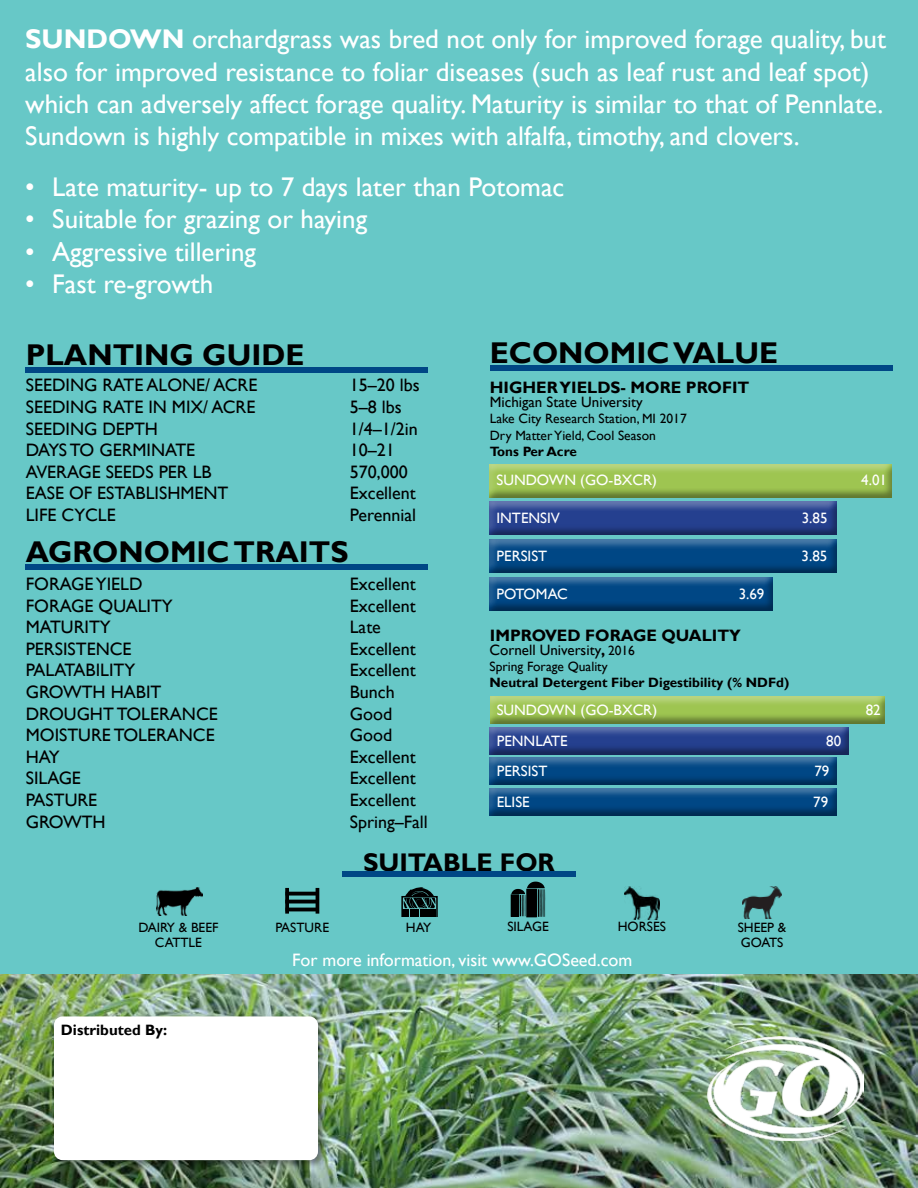
<style>
.page{position:relative;width:918px;height:1188px;background:#fff}
.page>*{position:absolute;margin:0;border:0;box-sizing:border-box;transform-origin:0 0}
.t1{font:700 30px "Gill Sans";color:#000}
.t2{font:27px/32.4px "Gill Sans";color:#fff}
.t3{font:700 25.5px "Gill Sans";color:#000}
.t4{font:18px "Gill Sans";color:#000}
.t5{font:18px "Gill Sans";color:#fff}
.t6{font:700 16.5px "Gill Sans";color:#000}
.t7{font:15px "Gill Sans";color:#fff}
.t8{font:15px "Gill Sans";color:#000}
.t9{font:700 15px "Gill Sans";color:#000}
.t10{font:15px "Gill Sans";letter-spacing:-.02em;color:#fff}
.t11{font:13.5px/16.2px "Gill Sans";color:#000}
.t12{font:700 13.5px "Gill Sans";color:#000}
.s1{font-weight:700}
.s2{font-size:13.5px}
</style>
<div class="page">
<img style="left:0;top:973px;width:918px;height:215px">
<div style="left:0;top:0;width:918px;height:973px;background:#67c8c7"></div>
<div style="left:26px;top:367px;width:402px;height:5px;background:#004785"></div>
<img style="left:707px;top:1037px;width:157px;height:103px">
<div style="left:489px;top:461px;width:405px;height:38px;background:#000;opacity:.4"></div>
<div style="left:489px;top:500px;width:351px;height:36px;background:#000;opacity:.4"></div>
<div style="left:484px;top:532px;width:355px;height:42px;background:#fff;opacity:.4"></div>
<div style="left:484px;top:536px;width:355px;height:38px;background:#000;opacity:.4"></div>
<div style="left:489px;top:574px;width:286px;height:38px;background:#000;opacity:.4"></div>
<div style="left:52px;top:1014px;width:274px;height:154px;background:#000;opacity:.4"></div>
<div style="left:54px;top:1016px;width:264px;height:144px;background:#fff;border-radius:9px"></div>
<div style="left:26px;top:564px;width:402px;height:6px;background:#004785"></div>
<div style="left:342px;top:871px;width:234px;height:6px;background:#004785"></div>
<div style="left:285px;top:900px;width:33px;height:3px;border:2px solid #000"></div>
<div style="left:285px;top:888px;width:4px;height:26px;border:2px solid #000"></div>
<div style="left:285px;top:908px;width:33px;height:3px;border:2px solid #000"></div>
<div style="left:285px;top:892px;width:33px;height:4px;border:2px solid #000"></div>
<div style="left:316px;top:888px;width:3px;height:26px;border:2px solid #000"></div>
<div style="left:420px;top:909px;width:8px;height:8px;background:#000"></div>
<div style="left:410px;top:909px;width:9px;height:8px;background:#000"></div>
<div style="left:430px;top:909px;width:6px;height:8px;background:#000"></div>
<div style="left:403px;top:909px;width:6px;height:8px;background:#000"></div>
<div style="left:401px;top:896px;width:37px;height:22px;border:2px solid #000"></div>
<svg style="left:404px;top:887px;width:31px;height:21px"></svg>
<svg style="left:511px;top:882px;width:34px;height:35px"></svg>
<div style="left:511px;top:895px;width:8px;height:21px;background:#000"></div>
<div style="left:490px;top:365px;width:402px;height:6px;background:#004785"></div>
<div style="left:489px;top:694px;width:397px;height:30px;background:#000;opacity:.4"></div>
<div style="left:489px;top:725px;width:362px;height:30px;background:#000;opacity:.4"></div>
<div style="left:484px;top:751px;width:355px;height:34px;background:#17295c"></div>
<div style="left:484px;top:754px;width:355px;height:31px;background:#000;opacity:.4"></div>
<div style="left:489px;top:786px;width:351px;height:30px;background:#000;opacity:.4"></div>
<img style="left:157px;top:887px;width:46px;height:28px">
<img style="left:624px;top:887px;width:35px;height:32px">
<img style="left:743px;top:887px;width:38px;height:32px">
<p class="t2" style="left:25px;top:23px;width:862px"><span class="s1">SUNDOWN</span> orchardgrass was bred not only for improved forage quality, but also for improved resistance to foliar diseases (such as leaf rust and leaf spot) which can adversely affect forage quality. Maturity is similar to that of Pennlate.<br>Sundown is highly compatible in mixes with alfalfa, timothy, and clovers.</p>
<h2 class="t2" style="left:25px;top:171px;width:541px">• Late maturity- up to 7 days later than Potomac</h2>
<h2 class="t2" style="left:25px;top:203px;width:343px">• Suitable for grazing or haying</h2>
<h2 class="t2" style="left:25px;top:236px;width:232px">• Aggressive tillering</h2>
<h2 class="t2" style="left:25px;top:268px;width:189px">• Fast re-growth</h2>
<h1 class="t1" style="left:26px;top:336px;width:280px">PLANTING GUIDE</h1>
<p class="t4" style="left:26px;top:375px;width:233px">SEEDING RATE ALONE/ ACRE</p>
<p class="t4" style="left:350px;top:375px;width:71px">15–20 lbs</p>
<p class="t4" style="left:26px;top:396px;width:231px">SEEDING RATE IN MIX/ ACRE</p>
<p class="t4" style="left:350px;top:396px;width:53px">5–8 lbs</p>
<p class="t4" style="left:26px;top:418px;width:134px">SEEDING DEPTH</p>
<p class="t4" style="left:350px;top:418px;width:70px">1/4–1/2in</p>
<p class="t4" style="left:26px;top:440px;width:171px">DAYS TO GERMINATE</p>
<p class="t4" style="left:350px;top:440px;width:46px">10–21</p>
<p class="t4" style="left:26px;top:461px;width:187px">AVERAGE SEEDS PER LB</p>
<p class="t4" style="left:350px;top:461px;width:59px">570,000</p>
<p class="t4" style="left:26px;top:483px;width:204px">EASE OF ESTABLISHMENT</p>
<p class="t4" style="left:350px;top:483px;width:68px">Excellent</p>
<p class="t4" style="left:26px;top:504px;width:91px">LIFE CYCLE</p>
<p class="t4" style="left:350px;top:504px;width:68px">Perennial</p>
<h1 class="t1" style="left:26px;top:534px;width:324px">AGRONOMIC TRAITS</h1>
<p class="t4" style="left:26px;top:574px;width:118px">FORAGE YIELD</p>
<p class="t4" style="left:350px;top:574px;width:68px">Excellent</p>
<p class="t4" style="left:26px;top:595px;width:148px">FORAGE QUALITY</p>
<p class="t4" style="left:350px;top:595px;width:68px">Excellent</p>
<p class="t4" style="left:26px;top:617px;width:86px">MATURITY</p>
<p class="t4" style="left:350px;top:617px;width:33px">Late</p>
<p class="t4" style="left:26px;top:638px;width:107px">PERSISTENCE</p>
<p class="t4" style="left:350px;top:638px;width:68px">Excellent</p>
<p class="t4" style="left:26px;top:660px;width:111px">PALATABILITY</p>
<p class="t4" style="left:350px;top:660px;width:68px">Excellent</p>
<p class="t4" style="left:26px;top:682px;width:137px">GROWTH HABIT</p>
<p class="t4" style="left:350px;top:682px;width:47px">Bunch</p>
<p class="t4" style="left:26px;top:703px;width:193px">DROUGHT TOLERANCE</p>
<p class="t4" style="left:350px;top:703px;width:44px">Good</p>
<p class="t4" style="left:26px;top:725px;width:190px">MOISTURE TOLERANCE</p>
<p class="t4" style="left:350px;top:725px;width:44px">Good</p>
<p class="t4" style="left:26px;top:746px;width:36px">HAY</p>
<p class="t4" style="left:350px;top:746px;width:68px">Excellent</p>
<p class="t4" style="left:26px;top:768px;width:57px">SILAGE</p>
<p class="t4" style="left:350px;top:768px;width:68px">Excellent</p>
<p class="t4" style="left:26px;top:790px;width:73px">PASTURE</p>
<p class="t4" style="left:350px;top:790px;width:68px">Excellent</p>
<p class="t4" style="left:26px;top:811px;width:81px">GROWTH</p>
<p class="t4" style="left:350px;top:811px;width:80px">Spring–Fall</p>
<h1 class="t1" style="left:490px;top:335px;width:290px">ECONOMIC VALUE</h1>
<p class="t6" style="left:490px;top:377px;width:261px">HIGHER YIELDS- MORE PROFIT</p>
<p class="t8" style="left:490px;top:394px;width:154px">Michigan State University</p>
<p class="t11" style="left:490px;top:411px;width:198px">Lake City Research Station, MI 2017<br>Dry Matter Yield, Cool Season</p>
<p class="t12" style="left:490px;top:443px;width:89px">Tons Per Acre</p>
<p class="t7" style="left:497px;top:472px;width:162px">SUNDOWN (GO-BXCR)</p>
<p class="t7" style="left:861px;top:472px;width:27px">4.01</p>
<p class="t7" style="left:497px;top:509px;width:65px">INTENSIV</p>
<p class="t7" style="left:802px;top:509px;width:27px">3.85</p>
<p class="t7" style="left:497px;top:548px;width:52px">PERSIST</p>
<p class="t7" style="left:802px;top:548px;width:27px">3.85</p>
<p class="t10" style="left:497px;top:585px;width:73px">POTOMAC</p>
<p class="t7" style="left:739px;top:585px;width:27px">3.69</p>
<p class="t6" style="left:490px;top:626px;width:252px">IMPROVED FORAGE QUALITY</p>
<p class="t8" style="left:490px;top:641px;width:147px">Cornell University<span class="s1">,</span> <span class="s2">2016</span></p>
<p class="t11" style="left:490px;top:659px;width:120px">Spring Forage Quality</p>
<p class="t12" style="left:490px;top:675px;width:301px">Neutral Detergent Fiber Digestibility (% NDFd)</p>
<p class="t7" style="left:497px;top:701px;width:162px">SUNDOWN (GO-BXCR)</p>
<p class="t7" style="left:866px;top:701px;width:16px">82</p>
<p class="t7" style="left:497px;top:732px;width:72px">PENNLATE</p>
<p class="t7" style="left:826px;top:732px;width:16px">80</p>
<p class="t7" style="left:497px;top:763px;width:52px">PERSIST</p>
<p class="t7" style="left:814px;top:763px;width:16px">79</p>
<p class="t7" style="left:497px;top:793px;width:34px">ELISE</p>
<p class="t7" style="left:813px;top:793px;width:16px">79</p>
<h3 class="t3" style="left:363px;top:847px;width:193px">SUITABLE FOR</h3>
<p class="t11" style="left:138px;top:920px;width:82px">DAIRY &amp; BEEF</p>
<p class="t11" style="left:618px;top:918px;width:50px">HORSES</p>
<p class="t11" style="left:155px;top:935px;width:49px">CATTLE</p>
<p class="t11" style="left:275px;top:919px;width:55px">PASTURE</p>
<p class="t11" style="left:406px;top:920px;width:27px">HAY</p>
<p class="t11" style="left:507px;top:918px;width:43px">SILAGE</p>
<p class="t9" style="left:61px;top:1021px;width:108px">Distributed By:</p>
<p class="t5" style="left:292px;top:950px;width:342px">For more information, visit www.GOSeed.com</p>
<p class="t11" style="left:738px;top:920px;width:50px;line-height:15px">SHEEP &amp;<br>GOATS</p>
</div>
